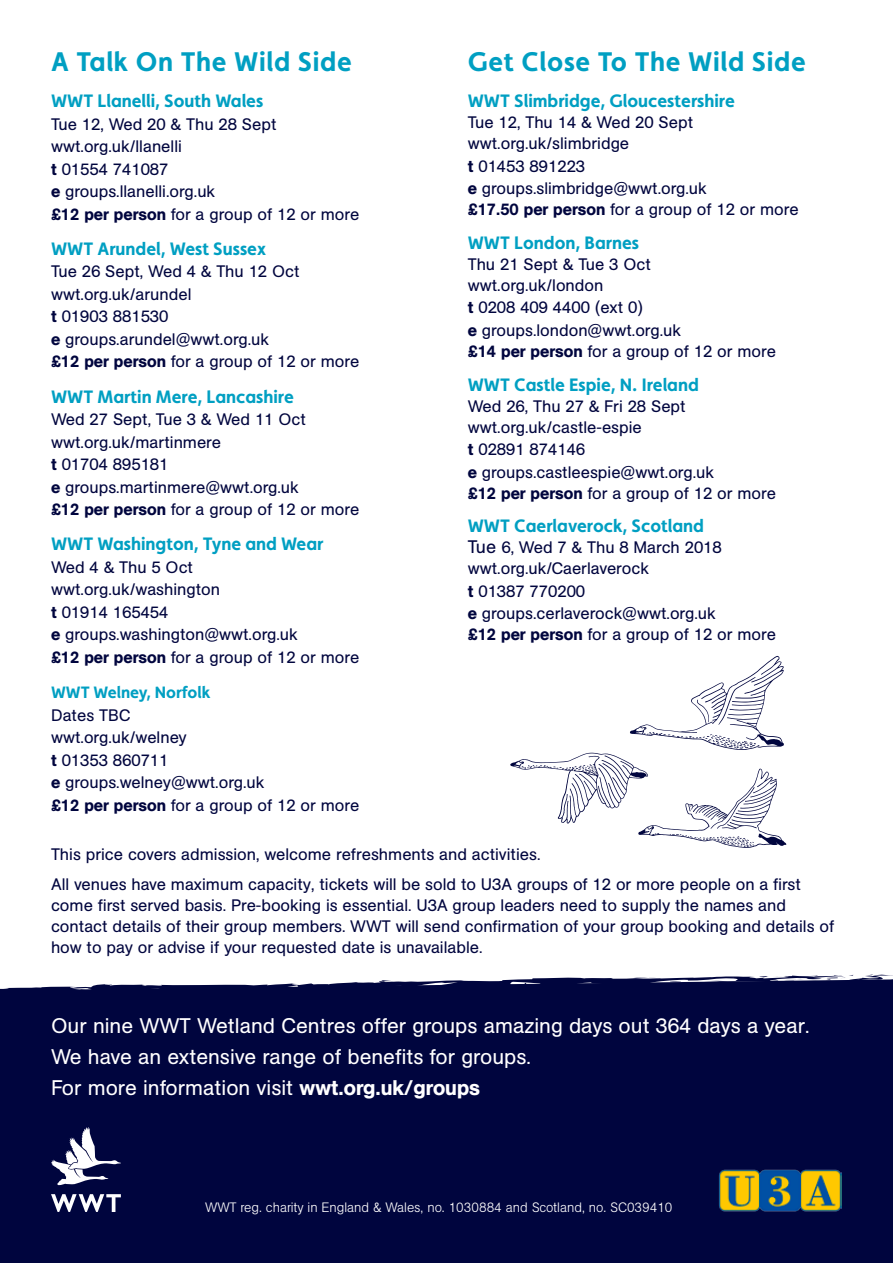
<style>
.page{position:relative;width:893px;height:1263px;background:#fff}
.page>*{position:absolute;margin:0;border:0;box-sizing:border-box;transform-origin:0 0}
.t1{font:700 27px "Faricy New";letter-spacing:.025em;color:#009fc2}
.t2{font:21px/31px "AG Book Pro";color:#fff}
.t3{font:700 18px "Faricy New";color:#009fc2}
.t4{font:16.5px/22.5px "AG Book Pro";color:#00053e}
.t5{font:700 16.5px "Faricy New";color:#009fc2}
.t6{font:300 13.5px "AG Book Pro";color:#fff}
.s1{font-weight:500}
.s2{font-size:18px}
</style>
<div class="page">
<div style="left:0;top:1017px;width:893px;height:246px;background:#00053e"></div>
<svg style="left:0;top:976px;width:893px;height:41px;fill:#00053e"></svg>
<svg style="left:67px;top:989px;width:19px;height:4px"></svg>
<svg style="left:826px;top:974px;width:67px;height:6px"></svg>
<svg style="left:749px;top:975px;width:70px;height:6px"></svg>
<svg style="left:667px;top:981px;width:24px;height:4px"></svg>
<svg style="left:381px;top:988px;width:20px;height:2px"></svg>
<img style="left:719px;top:1169px;width:123px;height:43px">
<svg style="left:51px;top:1127px;width:70px;height:59px"></svg>
<svg style="left:51px;top:1194px;width:70px;height:18px"></svg>
<svg style="left:510px;top:656px;width:276px;height:192px"></svg>
<h1 class="t1" style="left:51px;top:46px;width:302px">A Talk On The Wild Side</h1>
<h1 class="t1" style="left:468px;top:46px;width:340px">Get Close To The Wild Side</h1>
<p class="t3" style="left:51px;top:90px;width:214px">WWT Llanelli, South Wales</p>
<p class="t4" style="left:51px;top:112px;width:310px">Tue 12, Wed 20 &amp; Thu 28 Sept wwt.org.uk/llanelli<br><span class="s1">t</span> 01554 741087<br><span class="s1">e</span> groups.llanelli.org.uk<br><span class="s1">£12 per person</span> for a group of 12 or more</p>
<p class="t3" style="left:51px;top:238px;width:216px">WWT Arundel, West Sussex</p>
<p class="t4" style="left:51px;top:260px;width:310px">Tue 26 Sept, Wed 4 &amp; Thu 12 Oct wwt.org.uk/arundel<br><span class="s1">t</span> 01903 881530<br><span class="s1">e</span> groups.arundel@wwt.org.uk<br><span class="s1">£12 per person</span> for a group of 12 or more</p>
<p class="t3" style="left:51px;top:385px;width:244px">WWT Martin Mere, Lancashire</p>
<p class="t4" style="left:51px;top:408px;width:310px">Wed 27 Sept, Tue 3 &amp; Wed 11 Oct wwt.org.uk/martinmere<br><span class="s1">t</span> 01704 895181<br><span class="s1">e</span> groups.martinmere@wwt.org.uk<br><span class="s1">£12 per person</span> for a group of 12 or more</p>
<p class="t3" style="left:51px;top:533px;width:274px">WWT Washington, Tyne and Wear</p>
<p class="t4" style="left:51px;top:556px;width:310px">Wed 4 &amp; Thu 5 Oct wwt.org.uk/washington<br><span class="s1">t</span> 01914 165454<br><span class="s1">e</span> groups.washington@wwt.org.uk<br><span class="s1">£12 per person</span> for a group of 12 or more</p>
<p class="t5" style="left:51px;top:682px;width:161px">WWT Welney, Norfolk</p>
<p class="t4" style="left:51px;top:703px;width:310px">Dates TBC<br>wwt.org.uk/welney<br><span class="s1">t</span> 01353 860711<br><span class="s1">e</span> groups.welney@wwt.org.uk<br><span class="s1">£12 per person</span> for a group of 12 or more</p>
<p class="t3" style="left:468px;top:90px;width:269px">WWT Slimbridge, Gloucestershire</p>
<p class="t4" style="left:468px;top:112px;width:227px;line-height:21px">Tue 12, Thu 14 &amp; Wed 20 Sept wwt.org.uk/slimbridge</p>
<p class="t4" style="left:468px;top:154px;width:240px"><span class="s1">t</span> 01453 891223<br><span class="s1">e</span> groups.slimbridge@wwt.org.uk</p>
<p class="t4" style="left:468px;top:198px;width:333px"><span class="s1">£17.50 per person</span> for a group of 12 or more</p>
<p class="t3" style="left:468px;top:232px;width:173px">WWT London, Barnes</p>
<p class="t4" style="left:468px;top:253px;width:185px;line-height:21px">Thu 21 Sept &amp; Tue 3 Oct wwt.org.uk/london</p>
<p class="t4" style="left:468px;top:296px;width:215px"><span class="s1">t</span> 0208 409 4400 (ext 0)<br><span class="s1">e</span> groups.london@wwt.org.uk</p>
<p class="t4" style="left:468px;top:340px;width:310px"><span class="s1">£14 per person</span> for a group of 12 or more</p>
<p class="t3" style="left:468px;top:373px;width:233px">WWT Castle Espie, N. Ireland</p>
<p class="t4" style="left:468px;top:395px;width:219px;line-height:21px">Wed 26, Thu 27 &amp; Fri 28 Sept wwt.org.uk/castle-espie</p>
<p class="t4" style="left:468px;top:438px;width:248px"><span class="s1">t</span> 02891 874146<br><span class="s1">e</span> groups.castleespie@wwt.org.uk</p>
<p class="t4" style="left:468px;top:481px;width:310px"><span class="s1">£12 per person</span> for a group of 12 or more</p>
<p class="t3" style="left:468px;top:515px;width:238px">WWT Caerlaverock, Scotland</p>
<p class="t4" style="left:468px;top:537px;width:256px;line-height:21px"><span class="s2">Tue</span> 6, Wed 7 &amp; Thu 8 March 2018 wwt.org.uk/Caerlaverock</p>
<p class="t4" style="left:468px;top:580px;width:249px"><span class="s1">t</span> 01387 770200<br><span class="s1">e</span> groups.cerlaverock@wwt.org.uk</p>
<p class="t4" style="left:468px;top:623px;width:310px"><span class="s1">£12 per person</span> for a group of 12 or more</p>
<p class="t4" style="left:51px;top:839px;width:751px;line-height:29.5px">This price covers admission, welcome refreshments and activities.<br>All venues have maximum capacity, tickets will be sold to U3A groups of 12 or more people on a first</p>
<p class="t4" style="left:51px;top:894px;width:785px;line-height:21px">come first served basis. Pre-booking is essential. U3A group leaders need to supply the names and contact details of their group members. WWT will send confirmation of your group booking and details of how to pay or advise if your requested date is unavailable.</p>
<p class="t2" style="left:51px;top:1010px;width:760px">Our nine WWT Wetland Centres offer groups amazing days out 364 days a year.<br>We have an extensive range of benefits for groups.<br>For more information visit <span class="s1">wwt.org.uk/groups</span></p>
<p class="t6" style="left:205px;top:1198px;width:469px">WWT reg. charity in England &amp; Wales, no. 1030884 and Scotland, no. SC039410</p>
</div>
